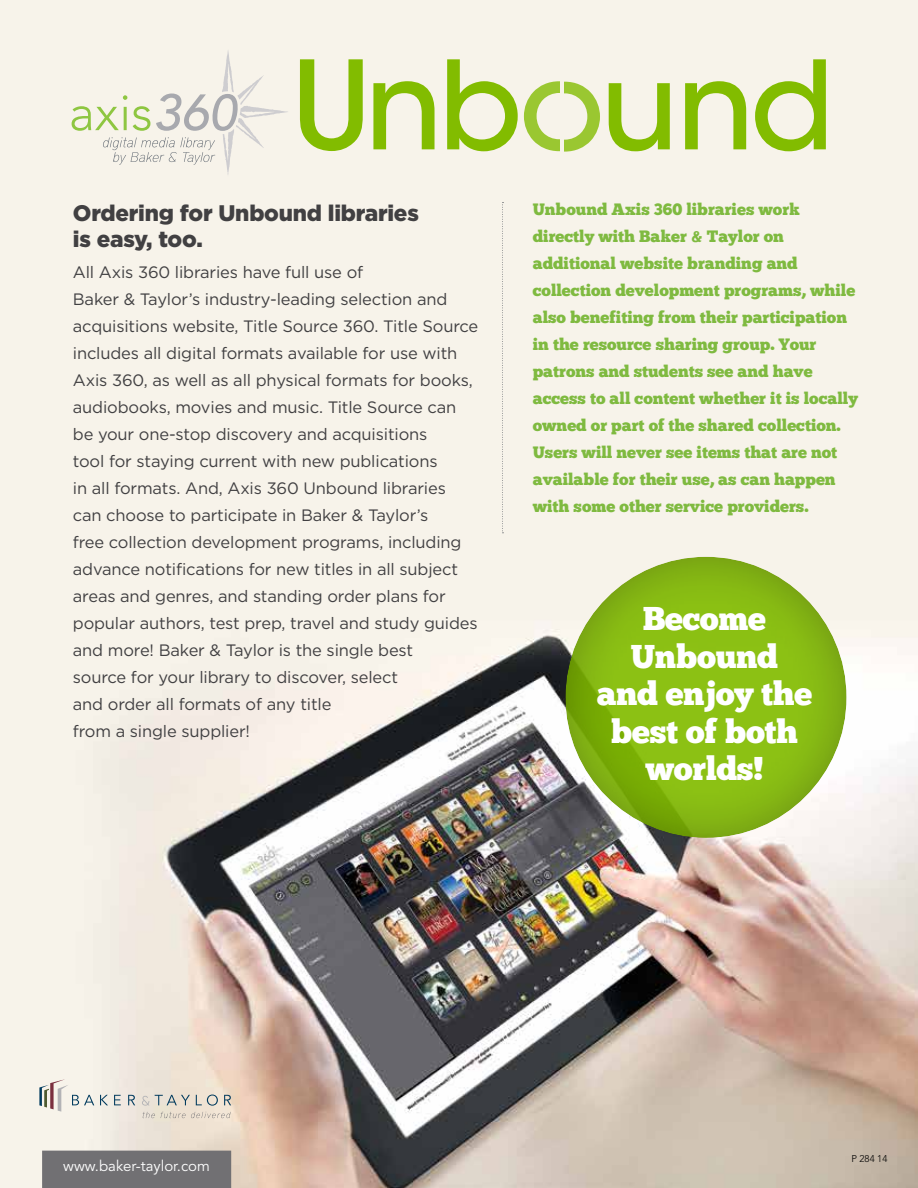
<style>
.page{position:relative;width:918px;height:1188px;background:#fff}
.page>*{position:absolute;margin:0;border:0;box-sizing:border-box;transform-origin:0 0}
.t1{font:121.65px "ITC Avant Garde MM 445 750";letter-spacing:-.03em;color:#82bc00}
.t2{font:33px/37.5px "Chunk Five";letter-spacing:-.01em;color:#fff;text-align:center}
.t3{font:900 22.5px/25.5px "Gotham HTF";letter-spacing:-.01em;color:#414042}
.t4{font:16.5px/27px "Gotham HTF";letter-spacing:-.01em;color:#414042}
.t5{font:16.5px/27px "Chunk Five";color:#7fba40}
.t6{font:15px "Avenir";color:#fff}
.t7{font:300 9.75px "Avenir";color:#000}
</style>
<div class="page">
<img style="left:0;top:0;width:918px;height:1188px">
<svg style="left:565px;top:82px;width:35px;height:70px"></svg>
<svg style="left:524px;top:81px;width:35px;height:70px"></svg>
<svg style="left:72px;top:49px;width:217px;height:127px"></svg>
<div style="left:564px;top:556px;width:283px;height:282px;background:#000;opacity:.3"></div>
<svg style="left:502px;top:202px;width:1px;height:331px"></svg>
<svg style="left:143px;top:1112px;width:12px;height:6px"></svg>
<svg style="left:161px;top:1112px;width:70px;height:6px"></svg>
<svg style="left:39px;top:1079px;width:55px;height:33px"></svg>
<svg style="left:100px;top:1095px;width:8px;height:10px"></svg>
<svg style="left:114px;top:1095px;width:7px;height:10px"></svg>
<svg style="left:128px;top:1095px;width:7px;height:10px"></svg>
<svg style="left:142px;top:1095px;width:48px;height:11px"></svg>
<svg style="left:196px;top:1095px;width:22px;height:11px"></svg>
<svg style="left:224px;top:1095px;width:7px;height:10px"></svg>
<div style="left:42px;top:1151px;width:189px;height:37px;background:#717073"></div>
<h1 class="t1" style="left:291px;top:29px;width:544px">Unb und</h1>
<h3 class="t3" style="left:73px;top:200px;width:348px">Ordering for Unbound libraries is easy, too.</h3>
<p class="t4" style="left:73px;top:259px;width:407px">All Axis 360 libraries have full use of<br>Baker &amp; Taylor’s industry-leading selection and acquisitions website, Title Source 360. Title Source includes all digital formats available for use with Axis 360, as well as all physical formats for books, audiobooks, movies and music. Title Source can be your one-stop discovery and acquisitions<br>tool for staying current with new publications<br>in all formats. And, Axis 360 Unbound libraries can choose to participate in Baker &amp; Taylor’s<br>free collection development programs, including advance notifications for new titles in all subject areas and genres, and standing order plans for popular authors, test prep, travel and study guides and more! Baker &amp; Taylor is the single best<br>source for your library to discover, select<br>and order all formats of any title<br>from a single supplier!</p>
<p class="t5" style="left:533px;top:196px;width:327px">Unbound Axis 360 libraries work directly with Baker &amp; Taylor on additional website branding and collection development programs, while also benefiting from their participation in the resource sharing group. Your patrons and students see and have access to all content whether it is locally owned or part of the shared collection.<br>Users will never see items that are not available for their use, as can happen with some other service providers.</p>
<h2 class="t2" style="left:597px;top:600px;width:217px">Become<br>Unbound and enjoy the best of both worlds!</h2>
<p class="t6" style="left:63px;top:1157px;width:148px">www.baker-taylor.com</p>
<p class="t7" style="left:851px;top:1153px;width:38px">P 284 14</p>
</div>
